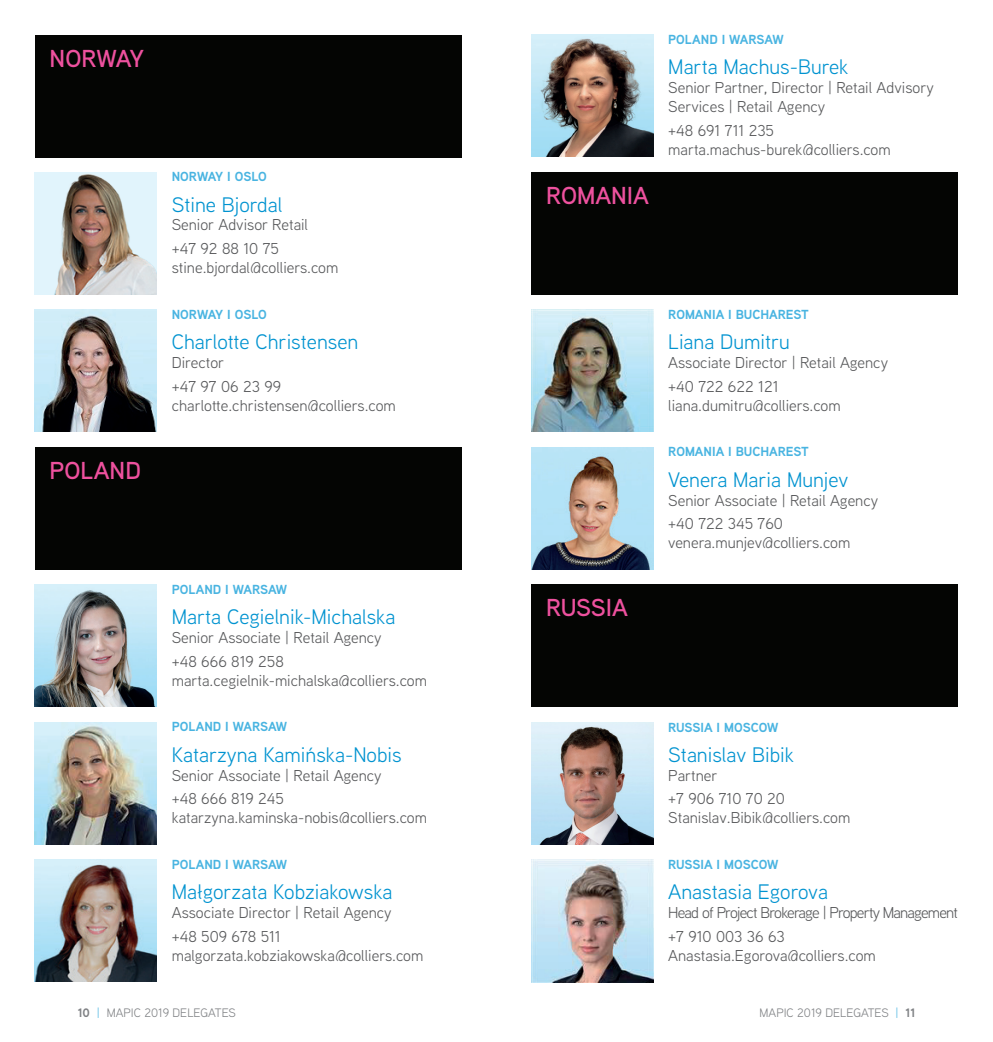
<style>
.page{position:relative;width:993px;height:1042px;background:#fff}
.page>*{position:absolute;margin:0;border:0;box-sizing:border-box;transform-origin:0 0}
.Paragraph_Style_1{font:600 24.5px "Aaux Next";color:#ee519e}
.First_Name{font:21px "Aaux Next";color:#0093d0}
.Email{font:15.75px "Aaux Next";color:#57585a}
.Job_Title{font:15.75px/18.9px "Aaux Next";color:#57585a}
.Job_Title-2{font:15.75px "Aaux Next";letter-spacing:-.05em;color:#57585a}
.city{font:700 13.12px "Aaux Next";color:#49b4e1}
.t1{font:12.25px "Aaux Next";color:#808285}
.s1{font-weight:700}
.s2{color:#49b4e1}
</style>
<div class="page">
<img style="left:35px;top:172px;width:122px;height:122px">
<img style="left:35px;top:310px;width:122px;height:122px">
<img style="left:35px;top:585px;width:122px;height:122px">
<img style="left:35px;top:722px;width:122px;height:122px">
<img style="left:35px;top:860px;width:122px;height:122px">
<img style="left:531px;top:35px;width:122px;height:122px">
<div style="left:35px;top:35px;width:426px;height:122px;background:#040503"></div>
<div style="left:35px;top:447px;width:426px;height:123px;background:#040503"></div>
<div style="left:531px;top:584px;width:426px;height:123px;background:#040503"></div>
<div style="left:531px;top:172px;width:426px;height:123px;background:#040503"></div>
<img style="left:531px;top:310px;width:122px;height:122px">
<img style="left:531px;top:447px;width:122px;height:122px">
<img style="left:531px;top:722px;width:122px;height:122px">
<img style="left:531px;top:860px;width:122px;height:122px">
<p class="Paragraph_Style_1" style="left:50px;top:41px;width:96px">NORWAY</p>
<p class="Paragraph_Style_1" style="left:50px;top:454px;width:93px">POLAND</p>
<p class="city" style="left:172px;top:168px;width:96px">NORWAY I OSLO</p>
<p class="First_Name" style="left:172px;top:190px;width:112px">Stine Bjordal</p>
<p class="Job_Title" style="left:172px;top:215px;width:138px">Senior Advisor Retail</p>
<p class="Email" style="left:172px;top:238px;width:109px">+47 92 88 10 75</p>
<p class="Email" style="left:172px;top:257px;width:168px">stine.bjordal@colliers.com</p>
<p class="city" style="left:172px;top:305px;width:96px">NORWAY I OSLO</p>
<p class="First_Name" style="left:172px;top:328px;width:188px">Charlotte Christensen</p>
<p class="Job_Title" style="left:172px;top:352px;width:54px">Director</p>
<p class="Email" style="left:172px;top:376px;width:111px">+47 97 06 23 99</p>
<p class="Email" style="left:172px;top:395px;width:225px">charlotte.christensen@colliers.com</p>
<p class="city" style="left:172px;top:580px;width:117px">POLAND I WARSAW</p>
<p class="First_Name" style="left:172px;top:603px;width:225px">Marta Cegielnik-Michalska</p>
<p class="Job_Title" style="left:172px;top:627px;width:211px">Senior Associate | Retail Agency</p>
<p class="Email" style="left:172px;top:651px;width:113px">+48 666 819 258</p>
<p class="Email" style="left:172px;top:670px;width:256px">marta.cegielnik-michalska@colliers.com</p>
<p class="city" style="left:172px;top:717px;width:117px">POLAND I WARSAW</p>
<p class="First_Name" style="left:172px;top:740px;width:231px">Katarzyna Kamińska-Nobis</p>
<p class="Job_Title" style="left:172px;top:765px;width:211px">Senior Associate | Retail Agency</p>
<p class="Email" style="left:172px;top:788px;width:114px">+48 666 819 245</p>
<p class="Email" style="left:172px;top:807px;width:256px">katarzyna.kaminska-nobis@colliers.com</p>
<p class="city" style="left:172px;top:855px;width:117px">POLAND I WARSAW</p>
<p class="First_Name" style="left:172px;top:877px;width:222px">Małgorzata Kobziakowska</p>
<p class="Job_Title" style="left:172px;top:902px;width:221px">Associate Director | Retail Agency</p>
<p class="Email" style="left:172px;top:926px;width:110px">+48 509 678 511</p>
<p class="Email" style="left:172px;top:945px;width:253px">malgorzata.kobziakowska@colliers.com</p>
<p class="Paragraph_Style_1" style="left:546px;top:179px;width:104px">ROMANIA</p>
<p class="city" style="left:668px;top:30px;width:117px">POLAND I WARSAW</p>
<p class="First_Name" style="left:668px;top:53px;width:182px">Marta Machus-Burek</p>
<p class="Job_Title" style="left:668px;top:77px;width:267px">Senior Partner, Director | Retail Advisory<br>Services | Retail Agency</p>
<p class="Email" style="left:668px;top:120px;width:107px">+48 691 711 235</p>
<p class="Email" style="left:668px;top:139px;width:224px">marta.machus-burek@colliers.com</p>
<p class="Paragraph_Style_1" style="left:546px;top:591px;width:83px">RUSSIA</p>
<p class="city" style="left:668px;top:305px;width:142px">ROMANIA I BUCHAREST</p>
<p class="First_Name" style="left:668px;top:328px;width:123px">Liana Dumitru</p>
<p class="Job_Title" style="left:668px;top:352px;width:221px">Associate Director | Retail Agency</p>
<p class="Email" style="left:668px;top:376px;width:112px">+40 722 622 121</p>
<p class="Email" style="left:668px;top:395px;width:174px">liana.dumitru@colliers.com</p>
<p class="city" style="left:668px;top:442px;width:142px">ROMANIA I BUCHAREST</p>
<p class="First_Name" style="left:668px;top:465px;width:181px">Venera Maria Munjev</p>
<p class="Job_Title" style="left:668px;top:490px;width:211px">Senior Associate | Retail Agency</p>
<p class="Email" style="left:668px;top:513px;width:116px">+40 722 345 760</p>
<p class="Email" style="left:668px;top:532px;width:183px">venera.munjev@colliers.com</p>
<p class="city" style="left:668px;top:718px;width:111px">RUSSIA I MOSCOW</p>
<p class="First_Name" style="left:668px;top:740px;width:127px">Stanislav Bibik</p>
<p class="Job_Title" style="left:668px;top:765px;width:51px">Partner</p>
<p class="Email" style="left:668px;top:788px;width:118px">+7 906 710 70 20</p>
<p class="Email" style="left:668px;top:807px;width:183px">Stanislav.Bibik@colliers.com</p>
<p class="city" style="left:668px;top:855px;width:111px">RUSSIA I MOSCOW</p>
<p class="First_Name" style="left:668px;top:878px;width:161px">Anastasia Egorova</p>
<p class="Job_Title-2" style="left:668px;top:902px;width:291px">Head of Project Brokerage | Property Management</p>
<p class="Email" style="left:668px;top:926px;width:118px">+7 910 003 36 63</p>
<p class="Email" style="left:668px;top:945px;width:209px">Anastasia.Egorova@colliers.com</p>
<p class="t1" style="left:78px;top:1004px;width:160px"><span class="s1">10</span> <span class="s2">|</span> MAPIC 2019 DELEGATES</p>
<p class="t1" style="left:759px;top:1004px;width:157px">MAPIC 2019 DELEGATES <span class="s2">|</span> <span class="s1">11</span></p>
</div>
